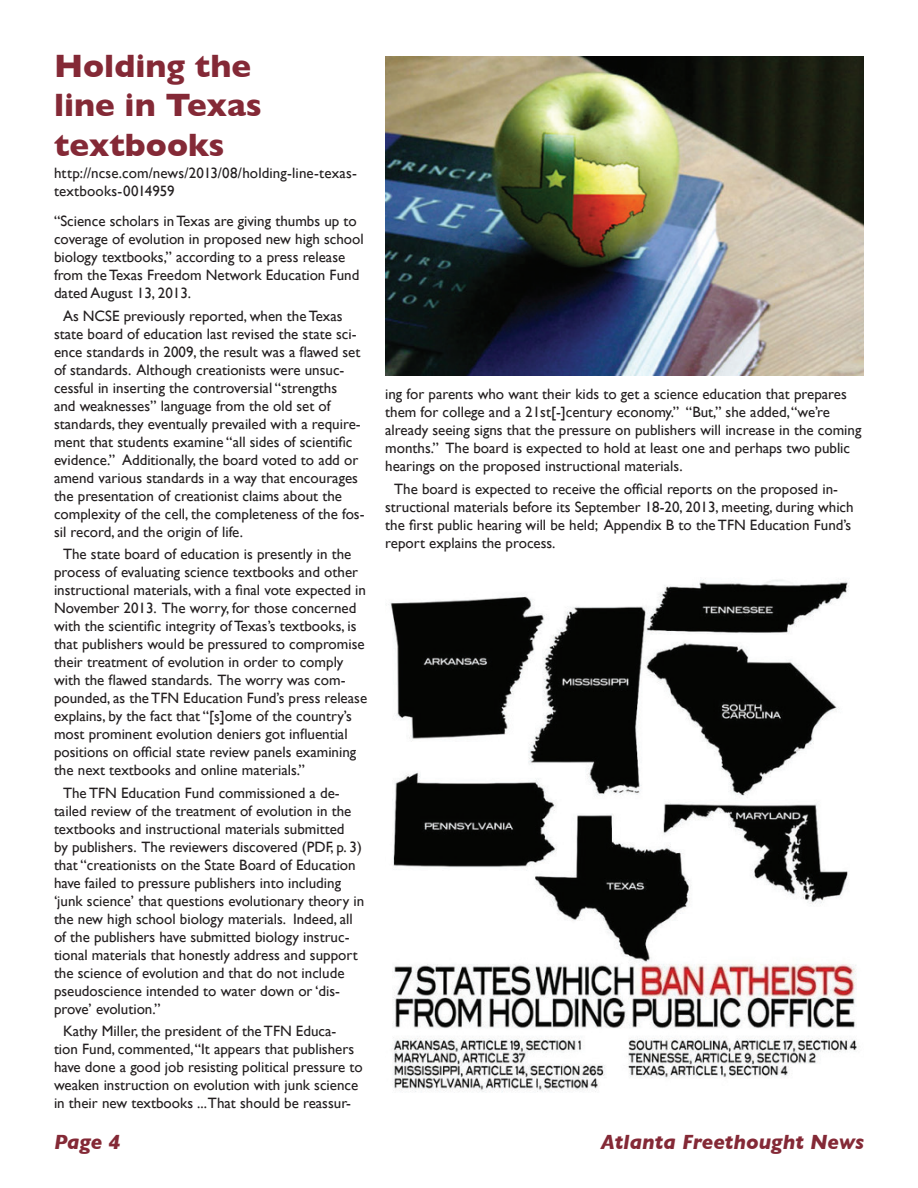
<style>
.page{position:relative;width:918px;height:1188px;background:#fff}
.page>*{position:absolute;margin:0;border:0;box-sizing:border-box;transform-origin:0 0}
.t1{font:700 33px/39.6px "Gill Sans";color:#842936}
.t2{font:italic 700 21px "Gill Sans";color:#842936}
.t3{font:15px/18px "Gill Sans";color:#231f20}
</style>
<div class="page">
<img style="left:385px;top:57px;width:479px;height:318px">
<img style="left:390px;top:580px;width:467px;height:513px">
<h1 class="t1" style="left:54px;top:45px;width:209px">Holding the line in Texas textbooks</h1>
<p class="t3" style="left:54px;top:164px;width:304px">http://ncse.com/news/2013/08/holding-line-texas&shy;textbooks-0014959</p>
<p class="t3" style="left:54px;top:212px;width:311px">“Science scholars in Texas are giving thumbs up to coverage of evolution in proposed new high school biology textbooks,” according to a press release from the Texas Freedom Network Education Fund dated August 13, 2013.</p>
<p class="t3" style="left:54px;top:307px;width:312px;text-indent:9px">As NCSE previously reported, when the Texas state board of education last revised the state sci&shy;ence standards in 2009, the result was a flawed set of standards. Although creationists were unsuc&shy;cessful in inserting the controversial “strengths<br>and weaknesses” language from the old set of standards, they eventually prevailed with a require&shy;ment that students examine “all sides of scientific evidence.” Additionally, the board voted to add or amend various standards in a way that encourages the presentation of creationist claims about the complexity of the cell, the completeness of the fos&shy;sil record, and the origin of life.</p>
<p class="t3" style="left:54px;top:545px;width:315px;text-indent:9px">The state board of education is presently in the process of evaluating science textbooks and other instructional materials, with a final vote expected in November 2013. The worry, for those concerned with the scientific integrity of Texas’s textbooks, is that publishers would be pressured to compromise their treatment of evolution in order to comply with the flawed standards. The worry was com&shy;pounded, as the TFN Education Fund’s press release explains, by the fact that “[s]ome of the country’s most prominent evolution deniers got influential positions on official state review panels examining the next textbooks and online materials.”</p>
<p class="t3" style="left:54px;top:784px;width:312px;text-indent:9px">The TFN Education Fund commissioned a de&shy;tailed review of the treatment of evolution in the textbooks and instructional materials submitted<br>by publishers. The reviewers discovered (PDF, p. 3) that “creationists on the State Board of Education have failed to pressure publishers into including ‘junk science’ that questions evolutionary theory in the new high school biology materials. Indeed, all of the publishers have submitted biology instruc&shy;tional materials that honestly address and support the science of evolution and that do not include pseudoscience intended to water down or ‘dis&shy;prove’ evolution.”</p>
<p class="t3" style="left:54px;top:1022px;width:310px;text-indent:9px">Kathy Miller, the president of the TFN Educa&shy;tion Fund, commented, “It appears that publishers have done a good job resisting political pressure to weaken instruction on evolution with junk science in their new textbooks ...That should be reassur-</p>
<p class="t3" style="left:385px;top:385px;width:478px">ing for parents who want their kids to get a science education that prepares them for college and a 21st[-]century economy.” “But,” she added, “we’re already seeing signs that the pressure on publishers will increase in the coming months.” The board is expected to hold at least one and perhaps two public hearings on the proposed instructional materials.</p>
<p class="t3" style="left:385px;top:479px;width:470px;text-indent:9px">The board is expected to receive the official reports on the proposed in&shy;structional materials before its September 18-20, 2013, meeting, during which the first public hearing will be held; Appendix B to the TFN Education Fund’s report explains the process.</p>
<h2 class="t2" style="left:54px;top:1129px;width:68px">Page 4</h2>
<h2 class="t2" style="left:601px;top:1129px;width:265px">Atlanta Freethought News</h2>
</div>
